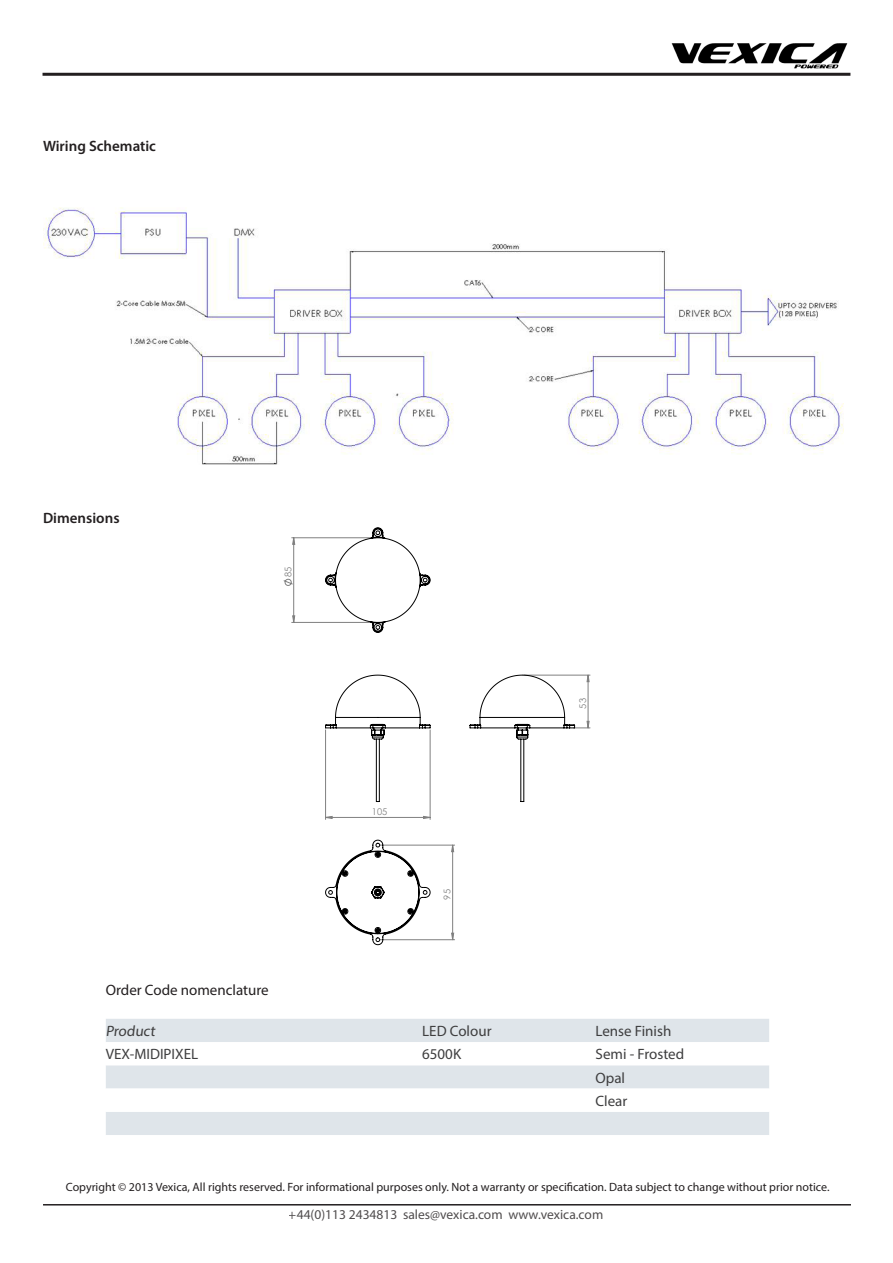
<style>
.page{position:relative;width:893px;height:1263px;background:#fff}
.page>*{position:absolute;margin:0;border:0;box-sizing:border-box;transform-origin:0 0}
.t1{font:15px "Myriad Pro";color:#3e3e3f}
.t2{font:600 15px "Myriad Pro";color:#231f20}
.t3{font:15px "Myriad Pro";color:#231f20}
.t4{font:13.5px "Myriad Pro";color:#231f20}
.t5{font:12px "Myriad Pro";color:#231f20}
.t6{font:9.3px "Century Gothic";color:#808080}
</style>
<div class="page">
<img style="left:665px;top:43px;width:185px;height:30px">
<hr style="left:43px;top:73px;width:807px;height:3px;background:#231f20">
<hr style="left:43px;top:1204px;width:808px;height:1px;background:#231f20">
<div style="left:106px;top:1019px;width:663px;height:23px;background:#dfe5ea"></div>
<svg style="left:106px;top:1065px;width:663px;height:70px;fill:#dfe5ea"></svg>
<hr style="left:246px;top:1040px;width:382px;height:1px;background:#c0c0c0">
<hr style="left:246px;top:493px;width:1px;height:464px;background:#c0c0c0">
<hr style="left:246px;top:493px;width:382px;height:1px;background:#c0c0c0">
<hr style="left:246px;top:1020px;width:382px;height:1px;background:#c0c0c0">
<hr style="left:892px;top:493px;width:1px;height:464px;background:#c0c0c0">
<hr style="left:569px;top:1011px;width:59px;height:1px;background:#c0c0c0">
<hr style="left:569px;top:977px;width:59px;height:1px;background:#c0c0c0">
<hr style="left:569px;top:969px;width:59px;height:1px;background:#c0c0c0">
<hr style="left:569px;top:960px;width:59px;height:1px;background:#c0c0c0">
<hr style="left:636px;top:910px;width:1px;height:34px;background:#c0c0c0">
<hr style="left:569px;top:1003px;width:59px;height:1px;background:#c0c0c0">
<hr style="left:729px;top:910px;width:1px;height:47px;background:#c0c0c0">
<hr style="left:569px;top:994px;width:59px;height:1px;background:#c0c0c0">
<hr style="left:569px;top:986px;width:59px;height:1px;background:#c0c0c0">
<hr style="left:765px;top:910px;width:1px;height:47px;background:#c0c0c0">
<hr style="left:325px;top:730px;width:1px;height:89px;background:#808080">
<hr style="left:430px;top:730px;width:1px;height:89px;background:#808080">
<hr style="left:380px;top:939px;width:75px;height:1px;background:#808080">
<hr style="left:380px;top:845px;width:75px;height:1px;background:#808080">
<hr style="left:292px;top:537px;width:84px;height:1px;background:#808080">
<hr style="left:292px;top:622px;width:84px;height:1px;background:#808080">
<svg style="left:326px;top:816px;width:104px;height:3px"></svg>
<svg style="left:451px;top:845px;width:3px;height:95px"></svg>
<svg style="left:283px;top:537px;width:12px;height:86px"></svg>
<svg style="left:325px;top:675px;width:106px;height:127px"></svg>
<svg style="left:469px;top:675px;width:121px;height:127px"></svg>
<svg style="left:325px;top:527px;width:106px;height:106px"></svg>
<svg style="left:325px;top:840px;width:106px;height:105px"></svg>
<img style="left:43px;top:207px;width:800px;height:258px">
<p class="t2" style="left:43px;top:136px;width:115px">Wiring Schematic</p>
<p class="t2" style="left:43px;top:509px;width:78px">Dimensions</p>
<p class="t6" style="left:282px;top:577px;width:12px;rotate:-90deg">85</p>
<p class="t6" style="left:372px;top:805px;width:17px">105</p>
<p class="t6" style="left:441px;top:899px;width:12px;rotate:-90deg">95</p>
<p class="t6" style="left:576px;top:709px;width:12px;rotate:-90deg">53</p>
<p class="t3" style="left:106px;top:980px;width:164px">Order Code nomenclature</p>
<p class="t1" style="left:106px;top:1022px;width:53px">Product</p>
<p class="t1" style="left:422px;top:1022px;width:71px">LED Colour</p>
<p class="t1" style="left:595px;top:1022px;width:77px">Lense Finish</p>
<p class="t1" style="left:106px;top:1045px;width:94px">VEX-MIDIPIXEL</p>
<p class="t1" style="left:422px;top:1045px;width:40px">6500K</p>
<p class="t1" style="left:595px;top:1045px;width:90px">Semi - Frosted</p>
<p class="t1" style="left:595px;top:1068px;width:31px">Opal</p>
<p class="t1" style="left:595px;top:1091px;width:33px">Clear</p>
<p class="t5" style="left:66px;top:1179px;width:765px">Copyright © 2013 Vexica, All rights reserved. For informational purposes only. Not a warranty or specification. Data subject to change without prior notice.</p>
<p class="t4" style="left:289px;top:1206px;width:316px">+44(0)113 2434813 sales@vexica.com www.vexica.com</p>
</div>
